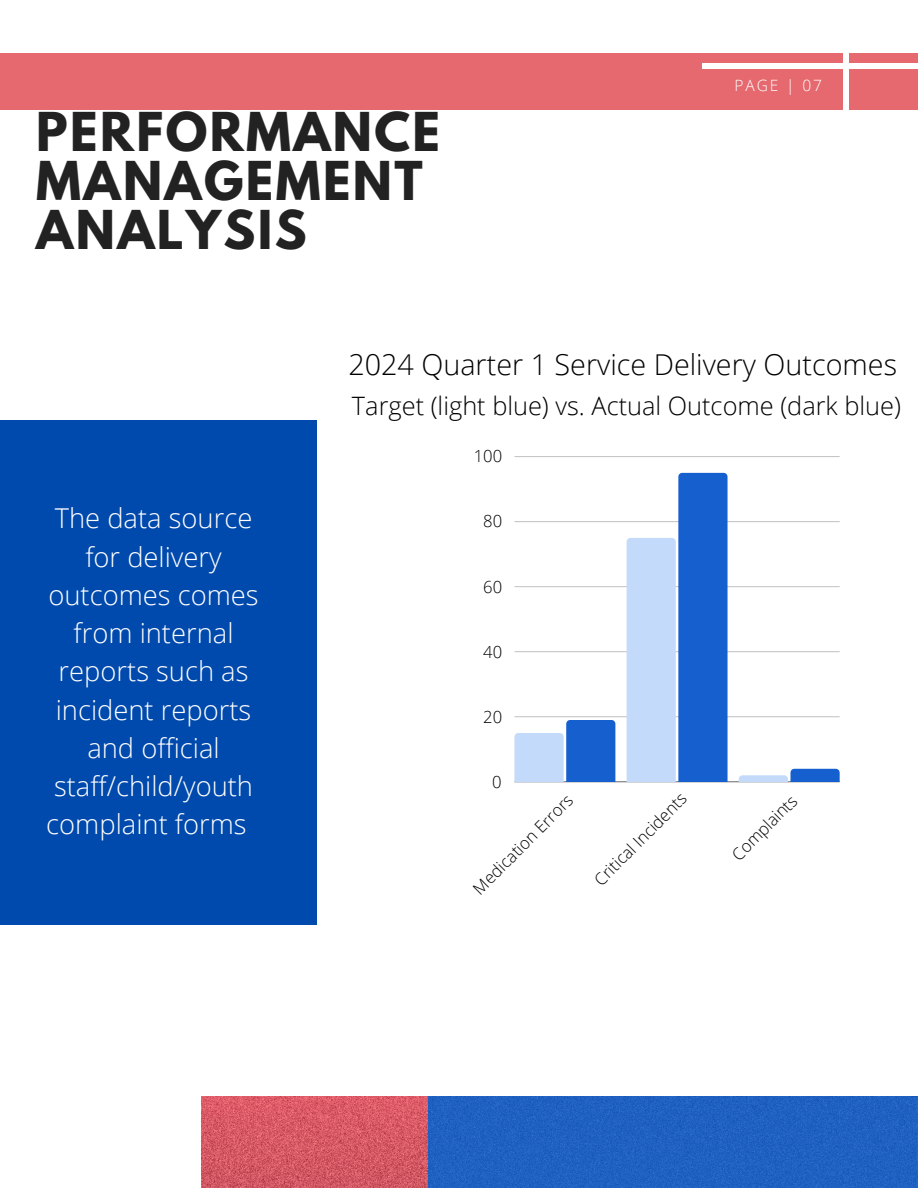
<style>
.page{position:relative;width:918px;height:1188px;background:#fff}
.page>*{position:absolute;margin:0;border:0;box-sizing:border-box;transform-origin:0 0}
.t1{font:700 47.4px/48.8px "League Spartan";letter-spacing:.05em;color:#222}
.t2{font:300 28.8px "Open Sans";color:#000}
.t3{font:300 27.3px/38.2px "Open Sans";color:#fff;text-align:center}
.t4{font:300 25.35px "Open Sans";color:#000}
.t5{font:300 16.65px "Open Sans";color:#000}
.t6{font:300 15.6px "Open Sans";letter-spacing:.12em;color:#fff}
</style>
<div class="page">
<div style="left:0;top:54px;width:918px;height:56px;background:#e5696e"></div>
<hr style="left:514px;top:782px;width:326px;height:1px;background:#d4d4d4">
<hr style="left:514px;top:716px;width:326px;height:1px;background:#cfcfcf">
<hr style="left:514px;top:651px;width:326px;height:1px;background:#cdcdcd">
<hr style="left:514px;top:586px;width:326px;height:1px;background:#cbcbcb">
<hr style="left:514px;top:521px;width:326px;height:1px;background:#c8c8c8">
<hr style="left:514px;top:456px;width:326px;height:1px;background:#c6c6c6">
<svg style="left:514px;top:720px;width:101px;height:62px;background:#77a3e5"></svg>
<svg style="left:627px;top:473px;width:101px;height:309px;background:#76a2e5"></svg>
<svg style="left:739px;top:769px;width:101px;height:13px"></svg>
<img style="left:202px;top:1096px;width:226px;height:92px">
<img style="left:428px;top:1096px;width:490px;height:92px">
<div style="left:0;top:420px;width:317px;height:505px;background:#004aad"></div>
<div style="left:843px;top:0;width:6px;height:178px;background:#fff"></div>
<div style="left:703px;top:64px;width:215px;height:5px;background:#fff"></div>
<p class="t1" style="left:36px;top:114px;width:405px">PERFORMANCE<br>MANAGEMENT<br>ANALYSIS</p>
<p class="t6" style="left:735px;top:74px;width:89px">PAGE | 07</p>
<h3 class="t2" style="left:348px;top:344px;width:550px">2024 Quarter 1 Service Delivery Outcomes</h3>
<h2 class="t4" style="left:352px;top:388px;width:550px">Target (light blue) vs. Actual Outcome (dark blue)</h2>
<h2 class="t3" style="left:46px;top:499px;width:214px">The data source for delivery outcomes comes from internal reports such as incident reports and official staff/child/youth complaint forms</h2>
<p class="t5" style="left:474px;top:445px;width:30px">100</p>
<p class="t5" style="left:483px;top:510px;width:20px">80</p>
<p class="t5" style="left:483px;top:575px;width:20px">60</p>
<p class="t5" style="left:483px;top:640px;width:20px">40</p>
<p class="t5" style="left:483px;top:705px;width:20px">20</p>
<p class="t5" style="left:492px;top:770px;width:11px">0</p>
<p class="t5" style="left:468px;top:883px;width:135px;rotate:-45deg">Medication Er ors</p>
<p class="t5" style="left:589px;top:874px;width:124px;rotate:-45deg">Critical Incidents</p>
<p class="t5" style="left:727px;top:849px;width:86px;rotate:-45deg">Complaints</p>
</div>
